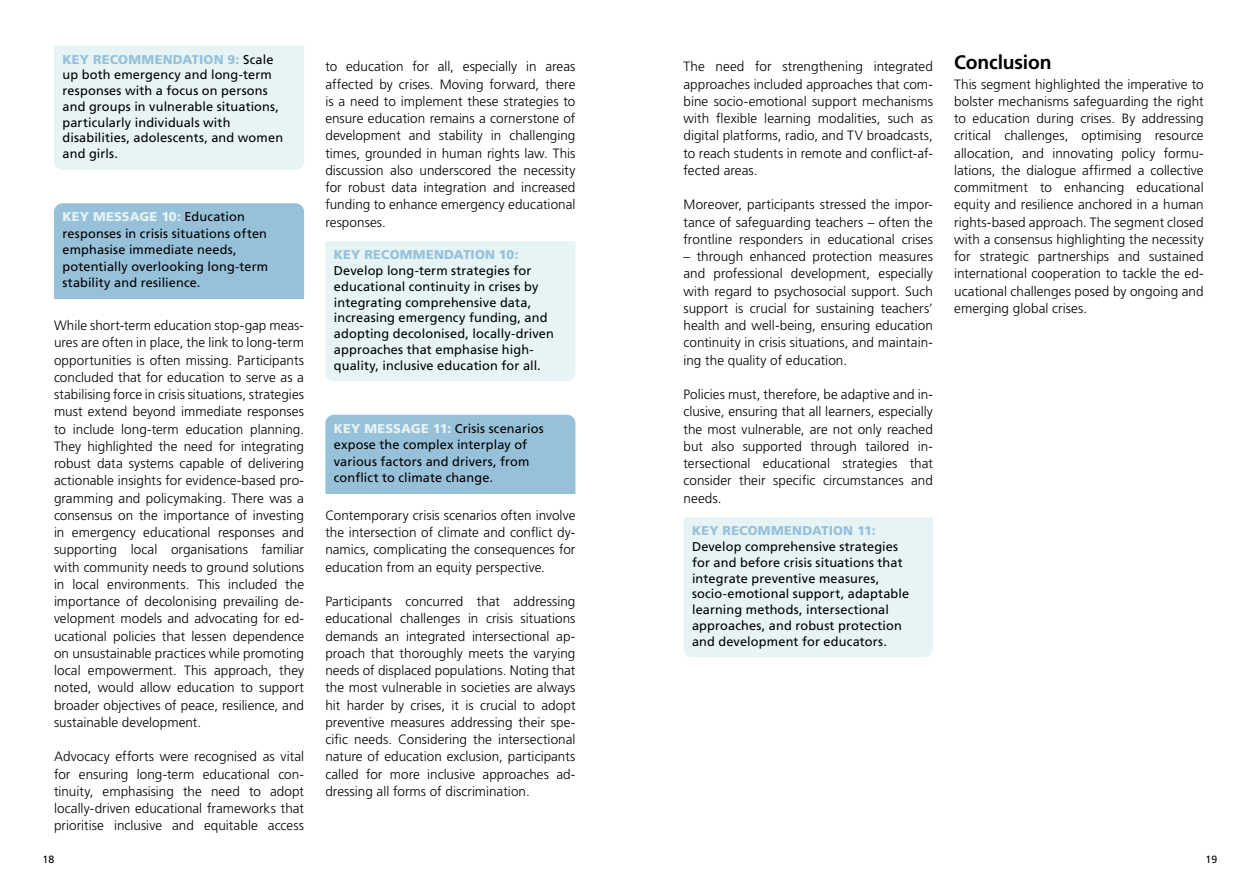
<style>
.page{position:relative;width:1259px;height:893px;background:#fff}
.page>*{position:absolute;margin:0;border:0;box-sizing:border-box;transform-origin:0 0}
.t1{font:700 19.5px "Frutiger LT Pro";letter-spacing:-.005em;color:#000}
.t2{font:300 13.5px/17.2px "Frutiger LT Pro";letter-spacing:.005em;color:#000;text-align:justify}
.t3{font:12.75px/15.8px "Frutiger LT Pro";letter-spacing:.01em;color:#000}
.t4{font:900 12.75px "Frutiger LT Pro";letter-spacing:.015em;color:#97c1d9}
.t5{font:10.5px "Frutiger LT Pro";color:#000}
.s1{font-weight:900;color:#97c1d9}
.s2{font-weight:900;color:#e6f4f5}
</style>
<div class="page">
<div style="left:54px;top:45px;width:250px;height:125px;background:#e6f4f5"></div>
<div style="left:54px;top:203px;width:250px;height:96px;background:#97c1d9"></div>
<div style="left:325px;top:241px;width:250px;height:140px;background:#e6f4f5"></div>
<div style="left:325px;top:415px;width:250px;height:79px;background:#97c1d9"></div>
<div style="left:683px;top:517px;width:250px;height:140px;background:#e6f4f5"></div>
<p class="t3" style="left:63px;top:51px;width:222px"><span class="s1">KEY RECOMMENDATION 9:</span> Scale up both emergency and long-term responses with a focus on persons and groups in vulnerable situations, particularly individuals with disabilities, adolescents, and women and girls.</p>
<p class="t3" style="left:63px;top:209px;width:207px;line-height:16.5px"><span class="s2">KEY MESSAGE 10:</span> Education responses in crisis situations often emphasise immediate needs, potentially overlooking long-term stability and resilience.</p>
<p class="t2" style="left:54px;top:317px;width:252px">While short-term education stop-gap meas&shy;ures are often in place, the link to long-term opportunities is often missing. Participants concluded that for education to serve as a stabilising force in crisis situations, strategies must extend beyond immediate responses to include long-term education planning.<br>They highlighted the need for integrating robust data systems capable of delivering actionable insights for evidence-based pro&shy;gramming and policymaking. There was a consensus on the importance of investing in emergency educational responses and supporting local organisations familiar with community needs to ground solutions in local environments. This included the importance of decolonising prevailing de&shy;velopment models and advocating for ed&shy;ucational policies that lessen dependence on unsustainable practices while promoting local empowerment. This approach, they noted, would allow education to support broader objectives of peace, resilience, and sustainable development.</p>
<p class="t2" style="left:54px;top:748px;width:252px">Advocacy efforts were recognised as vital for ensuring long-term educational con&shy;tinuity, emphasising the need to adopt locally-driven educational frameworks that prioritise inclusive and equitable access</p>
<p class="t2" style="left:325px;top:58px;width:252px">to education for all, especially in areas affected by crises. Moving forward, there is a need to implement these strategies to ensure education remains a cornerstone of development and stability in challenging times, grounded in human rights law. This discussion also underscored the necessity for robust data integration and increased funding to enhance emergency educational responses.</p>
<p class="t4" style="left:334px;top:247px;width:186px">KEY RECOMMENDATION 10:</p>
<p class="t3" style="left:334px;top:263px;width:221px">Develop long-term strategies for educational continuity in crises by integrating comprehensive data, increasing emergency funding, and adopting decolonised, locally-driven approaches that emphasise high&shy;quality, inclusive education for all.</p>
<p class="t3" style="left:334px;top:420px;width:211px;line-height:16.5px"><span class="s2">KEY MESSAGE 11:</span> Crisis scenarios expose the complex interplay of various factors and drivers, from conflict to climate change.</p>
<p class="t2" style="left:325px;top:507px;width:252px">Contemporary crisis scenarios often involve the intersection of climate and conflict dy&shy;namics, complicating the consequences for education from an equity perspective.</p>
<p class="t2" style="left:325px;top:593px;width:252px">Participants concurred that addressing educational challenges in crisis situations demands an integrated intersectional ap&shy;proach that thoroughly meets the varying needs of displaced populations. Noting that the most vulnerable in societies are always hit harder by crises, it is crucial to adopt preventive measures addressing their spe&shy;cific needs. Considering the intersectional nature of education exclusion, participants called for more inclusive approaches ad&shy;dressing all forms of discrimination.</p>
<p class="t2" style="left:683px;top:58px;width:251px">The need for strengthening integrated approaches included approaches that com&shy;bine socio-emotional support mechanisms with flexible learning modalities, such as digital platforms, radio, and TV broadcasts, to reach students in remote and conflict-af&shy;fected areas.</p>
<p class="t2" style="left:683px;top:196px;width:251px">Moreover, participants stressed the impor&shy;tance of safeguarding teachers – often the frontline responders in educational crises</p>
<p class="t2" style="left:683px;top:248px;width:251px">– through enhanced protection measures and professional development, especially with regard to psychosocial support. Such support is crucial for sustaining teachers’ health and well-being, ensuring education continuity in crisis situations, and maintain&shy;ing the quality of education.</p>
<p class="t2" style="left:683px;top:386px;width:251px">Policies must, therefore, be adaptive and in&shy;clusive, ensuring that all learners, especially the most vulnerable, are not only reached but also supported through tailored in&shy;tersectional educational strategies that consider their specific circumstances and needs.</p>
<p class="t4" style="left:692px;top:523px;width:185px">KEY RECOMMENDATION 11:</p>
<p class="t3" style="left:692px;top:539px;width:219px">Develop comprehensive strategies for and before crisis situations that integrate preventive measures, socio-emotional support, adaptable learning methods, intersectional approaches, and robust protection and development for educators.</p>
<h1 class="t1" style="left:954px;top:50px;width:99px">Conclusion</h1>
<p class="t2" style="left:954px;top:75px;width:251px">This segment highlighted the imperative to bolster mechanisms safeguarding the right to education during crises. By addressing critical challenges, optimising resource allocation, and innovating policy formu&shy;lations, the dialogue affirmed a collective commitment to enhancing educational equity and resilience anchored in a human rights-based approach. The segment closed with a consensus highlighting the necessity for strategic partnerships and sustained international cooperation to tackle the ed&shy;ucational challenges posed by ongoing and emerging global crises.</p>
<p class="t5" style="left:43px;top:853px;width:13px">18</p>
<p class="t5" style="left:1205px;top:853px;width:13px">19</p>
</div>
